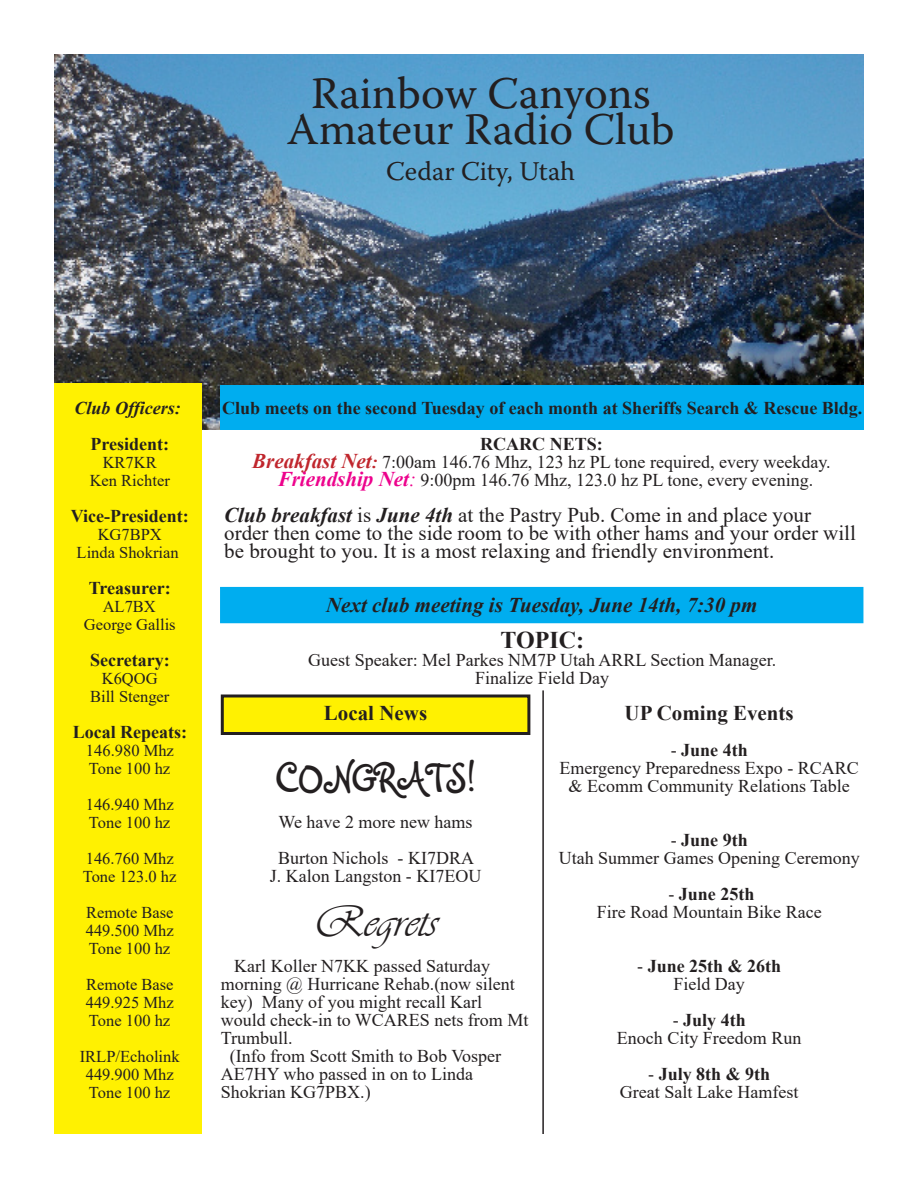
<style>
.page{position:relative;width:918px;height:1188px;background:#fff}
.page>*{position:absolute;margin:0;border:0;box-sizing:border-box;transform-origin:0 0}
.t1{font:45px "Warnock Pro";color:#231f20}
.t2{font:45px "Melanie BT";color:#231f20}
.t3{font:45px "Vivaldii";color:#231f20}
.t4{font:27px "Warnock Pro";color:#231f20}
.t5{font:700 24px "Times New Roman";color:#231f20}
.t6{font:21px/18px "Times New Roman";color:#231f20}
.t7{font:italic 700 21px "Times New Roman";color:#231f20}
.t8{font:700 21px "Times New Roman";color:#231f20}
.t9{font:18px/18px "Times New Roman";color:#231f20}
.t10{font:700 18px "Times New Roman";color:#231f20}
.t11{font:italic 700 18px "Times New Roman";color:#231f20}
.t12{font:16.5px "Times New Roman";color:#231f20}
.s1{font-weight:700;font-style:italic;font-size:21px;color:#c0262d}
.s2{font-weight:700;font-style:italic;color:#c0262d}
.s3{font-weight:700;font-style:italic;font-size:21px;color:#ed028c}
.s4{font-style:italic;font-size:21px;color:#ed028c}
.s5{font-weight:700;font-style:italic}
.s6{font-weight:400}
</style>
<div class="page">
<img style="left:54px;top:54px;width:810px;height:376px">
<div style="left:54px;top:383px;width:147px;height:751px;background:#fff101"></div>
<div style="left:221px;top:386px;width:643px;height:44px;background:#00adef"></div>
<div style="left:221px;top:588px;width:642px;height:34px;background:#00adef"></div>
<div style="left:220px;top:587px;width:643px;height:36px;border:2px solid #00adef"></div>
<div style="left:222px;top:696px;width:307px;height:38px;background:#fff101"></div>
<div style="left:221px;top:694px;width:309px;height:41px;border:3px solid #231f20"></div>
<hr style="left:542px;top:690px;width:2px;height:444px;background:#231f20">
<p class="t1" style="left:311px;top:66px;width:341px">Rainbow Canyons</p>
<p class="t1" style="left:287px;top:102px;width:389px">Amateur Radio Club</p>
<p class="t4" style="left:386px;top:155px;width:190px">Cedar City, Utah</p>
<p class="t11" style="left:75px;top:395px;width:108px">Club Officers:</p>
<p class="t10" style="left:91px;top:431px;width:80px">President:</p>
<p class="t12" style="left:103px;top:451px;width:56px">KR7KR</p>
<p class="t12" style="left:90px;top:469px;width:82px">Ken Richter</p>
<p class="t10" style="left:71px;top:503px;width:119px">Vice-President:</p>
<p class="t12" style="left:98px;top:523px;width:66px">KG7BPX</p>
<p class="t12" style="left:77px;top:541px;width:104px">Linda Shokrian</p>
<p class="t10" style="left:89px;top:575px;width:83px">Treasurer:</p>
<p class="t12" style="left:103px;top:595px;width:55px">AL7BX</p>
<p class="t12" style="left:84px;top:613px;width:93px">George Gallis</p>
<p class="t10" style="left:90px;top:647px;width:81px">Secretary:</p>
<p class="t12" style="left:102px;top:667px;width:57px">K6QOG</p>
<p class="t12" style="left:90px;top:685px;width:81px">Bill Stenger</p>
<p class="t10" style="left:73px;top:719px;width:116px">Local Repeats:</p>
<p class="t12" style="left:86px;top:739px;width:89px">146.980 Mhz</p>
<p class="t12" style="left:89px;top:757px;width:83px">Tone 100 hz</p>
<p class="t12" style="left:86px;top:793px;width:89px">146.940 Mhz</p>
<p class="t12" style="left:89px;top:811px;width:83px">Tone 100 hz</p>
<p class="t12" style="left:86px;top:847px;width:89px">146.760 Mhz</p>
<p class="t12" style="left:83px;top:865px;width:95px">Tone 123.0 hz</p>
<p class="t12" style="left:86px;top:901px;width:89px">Remote Base</p>
<p class="t12" style="left:86px;top:919px;width:89px">449.500 Mhz</p>
<p class="t12" style="left:89px;top:937px;width:83px">Tone 100 hz</p>
<p class="t12" style="left:86px;top:973px;width:89px">Remote Base</p>
<p class="t12" style="left:86px;top:991px;width:89px">449.925 Mhz</p>
<p class="t12" style="left:89px;top:1009px;width:83px">Tone 100 hz</p>
<p class="t12" style="left:80px;top:1045px;width:101px">IRLP/Echolink</p>
<p class="t12" style="left:86px;top:1063px;width:89px">449.900 Mhz</p>
<p class="t12" style="left:89px;top:1081px;width:83px">Tone 100 hz</p>
<p class="t10" style="left:222px;top:395px;width:642px">Club meets on the second Tuesday of each month at Sheriffs Search &amp; Rescue Bldg.</p>
<p class="t10" style="left:480px;top:431px;width:124px">RCARC NETS:</p>
<p class="t9" style="left:252px;top:452px;width:580px"><span class="s1">Breakfast Net</span><span class="s2">:</span> 7:00am 146.76 Mhz, 123 hz PL tone required, every weekday.</p>
<p class="t9" style="left:278px;top:470px;width:537px"><span class="s3">Friendship Net</span><span class="s4">:</span> 9:00pm 146.76 Mhz, 123.0 hz PL tone, every evening.</p>
<p class="t6" style="left:224px;top:505px;width:633px"><span class="s5">Club breakfast</span> is <span class="s5">June 4th</span> at the Pastry Pub. Come in and place your order then come to the side room to be with other hams and your order will be brought to you. It is a most relaxing and friendly environment.</p>
<p class="t7" style="left:326px;top:590px;width:433px">Next club meeting is Tuesday, June 14th, 7:30 pm</p>
<p class="t5" style="left:501px;top:623px;width:85px">TOPIC:</p>
<p class="t9" style="left:308px;top:650px;width:470px">Guest Speaker: Mel Parkes NM7P Utah ARRL Section Manager.</p>
<p class="t9" style="left:475px;top:668px;width:135px">Finalize Field Day</p>
<p class="t8" style="left:324px;top:698px;width:105px">Local News</p>
<p class="t2" style="left:276px;top:753px;width:201px">CONGRATS!</p>
<p class="t9" style="left:279px;top:812px;width:196px">We have 2 more new hams</p>
<p class="t9" style="left:278px;top:848px;width:197px">Burton Nichols - KI7DRA</p>
<p class="t9" style="left:270px;top:866px;width:213px">J. Kalon Langston - KI7EOU</p>
<p class="t3" style="left:314px;top:895px;width:125px">Regrets</p>
<p class="t9" style="left:221px;top:956px;width:309px;text-indent:14px">Karl Koller N7KK passed Saturday morning @ Hurricane Rehab.(now silent key) Many of you might recall Karl would check-in to WCARES nets from Mt<br>Trumbull.</p>
<p class="t9" style="left:221px;top:1046px;width:282px;text-indent:9px">(Info from Scott Smith to Bob Vosper<br>AE7HY who passed in on to Linda<br>Shokrian KG7PBX.)</p>
<p class="t8" style="left:625px;top:698px;width:171px">UP Coming Events</p>
<p class="t10" style="left:671px;top:737px;width:79px"><span class="s6">-</span> June 4th</p>
<p class="t9" style="left:559px;top:758px;width:301px;text-align:center">Emergency Preparedness Expo - RCARC &amp; Ecomm Community Relations Table</p>
<p class="t10" style="left:671px;top:827px;width:79px"><span class="s6">-</span> June 9th</p>
<p class="t9" style="left:559px;top:848px;width:302px">Utah Summer Games Opening Ceremony</p>
<p class="t10" style="left:668px;top:881px;width:88px"><span class="s6">-</span> June 25th</p>
<p class="t9" style="left:597px;top:902px;width:226px">Fire Road Mountain Bike Race</p>
<p class="t10" style="left:637px;top:953px;width:146px"><span class="s6">-</span> June 25th &amp; 26th</p>
<p class="t9" style="left:673px;top:974px;width:73px">Field Day</p>
<p class="t10" style="left:673px;top:1007px;width:75px"><span class="s6">-</span> July 4th</p>
<p class="t9" style="left:617px;top:1028px;width:186px">Enoch City Freedom Run</p>
<p class="t10" style="left:648px;top:1061px;width:124px"><span class="s6">-</span> July 8th &amp; 9th</p>
<p class="t9" style="left:620px;top:1082px;width:180px">Great Salt Lake Hamfest</p>
</div>
